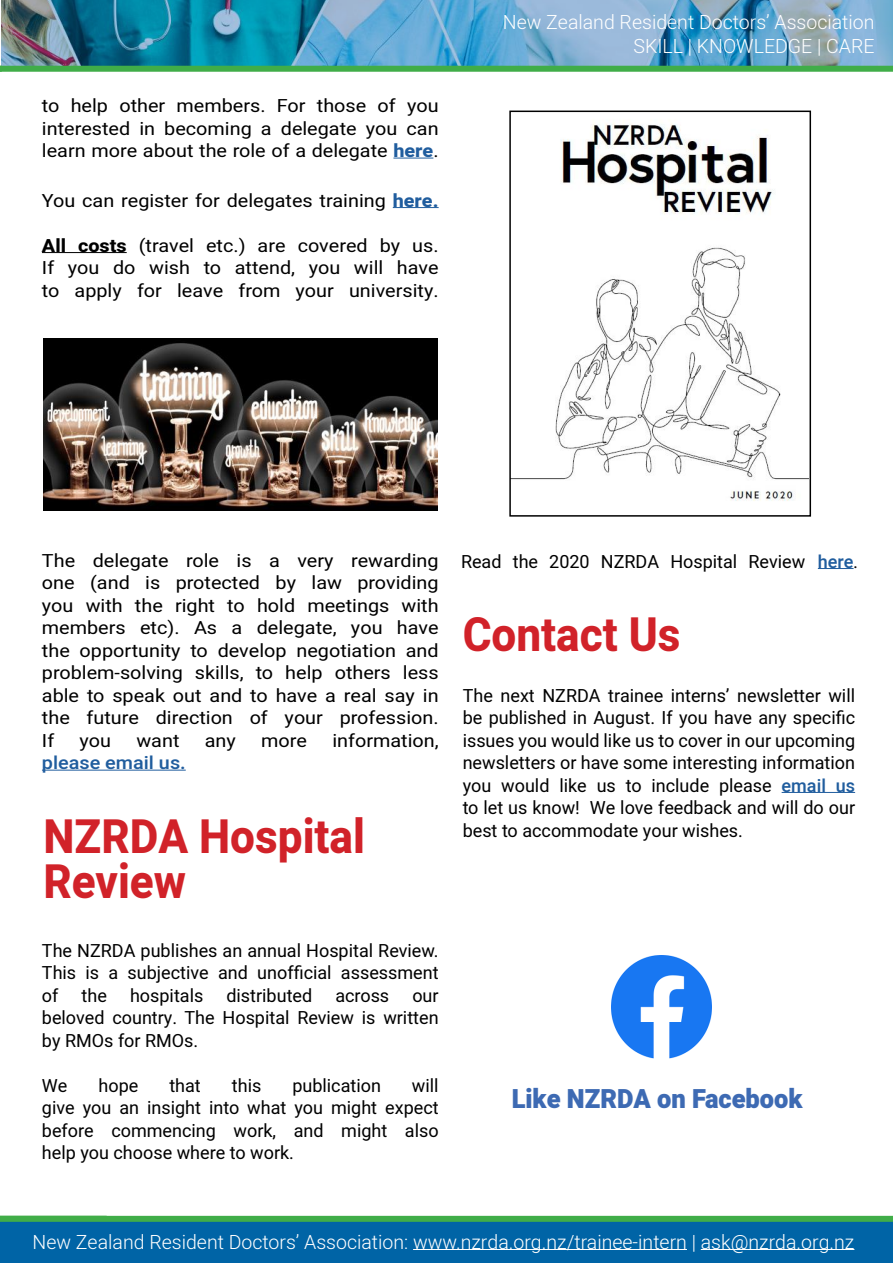
<style>
.page{position:relative;width:893px;height:1263px;background:#fff}
.page>*{position:absolute;margin:0;border:0;box-sizing:border-box;transform-origin:0 0}
.t1{font:800 46.8px/45px "Heebo";color:#d12229;scale:.94 1}
.t2{font:900 26.25px "Heebo";color:#3d6ab3}
.t3{font:300 19.5px/23.4px "Heebo";color:#fff;text-align:right}
.t4{font:18px/22.5px "Heebo";color:#000;text-align:justify}
.t5{font:18px/22.5px "Heebo";color:#000;text-align:justify;scale:1.1 1}
.t6{font:500 18px "Heebo";color:#205d9e;scale:1.1 1}
.s1{font-weight:800;color:#205d9e}
.s2{font-weight:800}
.s3{font-weight:500;color:#205d9e}
.s4{font-family:"Europa"}
</style>
<div class="page">
<div style="left:0;top:1221px;width:893px;height:42px;background:#0064a6"></div>
<div style="left:0;top:1216px;width:893px;height:6px;background:#40ad48"></div>
<img style="left:1px;top:0;width:892px;height:66px">
<hr style="left:413px;top:1249px;width:274px;height:1px;background:#fff">
<hr style="left:701px;top:1249px;width:153px;height:1px;background:#fff">
<div style="left:0;top:66px;width:893px;height:6px;background:#40ad48"></div>
<hr style="left:393px;top:158px;width:40px;height:1px;background:#205d9e">
<hr style="left:393px;top:207px;width:46px;height:1px;background:#205d9e">
<hr style="left:42px;top:252px;width:85px;height:1px;background:#000">
<hr style="left:42px;top:770px;width:144px;height:1px;background:#205d9e">
<hr style="left:818px;top:568px;width:36px;height:1px;background:#205d9e">
<img style="left:611px;top:955px;width:100px;height:104px">
<hr style="left:782px;top:792px;width:73px;height:1px;background:#205d9e">
<img style="left:510px;top:110px;width:299px;height:391px">
<div style="left:509px;top:111px;width:302px;height:406px;border:2px solid #000"></div>
<img style="left:43px;top:338px;width:395px;height:172px">
<p class="t5" style="left:42px;top:94px;width:362px">to help other members. For those of you interested in becoming a delegate you can learn more about the role of a delegate <span class="s1">here</span>.</p>
<p class="t5" style="left:42px;top:189px;width:362px">You can register for delegates training <span class="s1">here.</span></p>
<p class="t5" style="left:42px;top:234px;width:362px"><span class="s2">All costs</span> (travel etc.) are covered by us.<br>If you do wish to attend, you will have to apply for leave from your university.</p>
<p class="t3" style="left:503px;top:11px;width:373px">New Zealand Resident Doctors’ Association<br>SKILL | KNOWLEDGE | CARE</p>
<p class="t5" style="left:42px;top:549px;width:362px">The delegate role is a very rewarding one (and is protected by law providing you with the right to hold meetings with members etc). As a delegate, you have the opportunity to develop negotiation and problem-solving skills, to help others less able to speak out and to have a real say in the future direction of your profession.<br>If</p>
<p class="t5" style="left:80px;top:729px;width:30px">you</p>
<p class="t5" style="left:136px;top:729px;width:41px">want</p>
<p class="t5" style="left:205px;top:729px;width:30px">any</p>
<p class="t5" style="left:261px;top:729px;width:43px">more</p>
<p class="t5" style="left:332px;top:729px;width:98px">information,</p>
<p class="t6" style="left:42px;top:750px;width:132px">please email us.</p>
<h1 class="t1" style="left:43px;top:815px;width:344px">NZRDA Hospital<br>Review</h1>
<p class="t4" style="left:42px;top:939px;width:398px">The NZRDA publishes an annual Hospital Review.<br>This is a subjective and unofficial assessment of</p>
<p class="t4" style="left:82px;top:984px;width:27px">the</p>
<p class="t4" style="left:130px;top:984px;width:75px">hospitals</p>
<p class="t4" style="left:226px;top:984px;width:87px">distributed</p>
<p class="t4" style="left:335px;top:984px;width:55px">across</p>
<p class="t4" style="left:42px;top:984px;width:398px;text-indent:370px">our beloved country. The Hospital Review is written by RMOs for RMOs.</p>
<p class="t4" style="left:42px;top:1074px;width:27px">We</p>
<p class="t4" style="left:98px;top:1074px;width:41px">hope</p>
<p class="t4" style="left:169px;top:1074px;width:33px">that</p>
<p class="t4" style="left:232px;top:1074px;width:31px">this</p>
<p class="t4" style="left:292px;top:1074px;width:90px">publication</p>
<p class="t4" style="left:42px;top:1074px;width:398px;text-indent:370px">will give you an insight into what you might expect before commencing work, and might also help you choose where to work.</p>
<p class="t4" style="left:461px;top:550px;width:398px">Read the 2020 NZRDA Hospital Review <span class="s3">here</span><span class="s4">.</span></p>
<h1 class="t1" style="left:463px;top:613px;width:233px">Contact Us</h1>
<p class="t4" style="left:463px;top:684px;width:394px">The next NZRDA trainee interns’ newsletter will be published in August. If you have any specific issues you would like us to cover in our upcoming newsletters or have some interesting information you would like us to include please <span class="s3">email us </span>to let us know! We love feedback and will do our best to accommodate your wishes.</p>
<h2 class="t2" style="left:512px;top:1080px;width:292px">Like NZRDA on Facebook</h2>
<p class="t3" style="left:33px;top:1229px;width:823px">New Zealand Resident Doctors’ Association: www.nzrda.org.nz/trainee-intern | ask@nzrda.org.nz</p>
</div>
